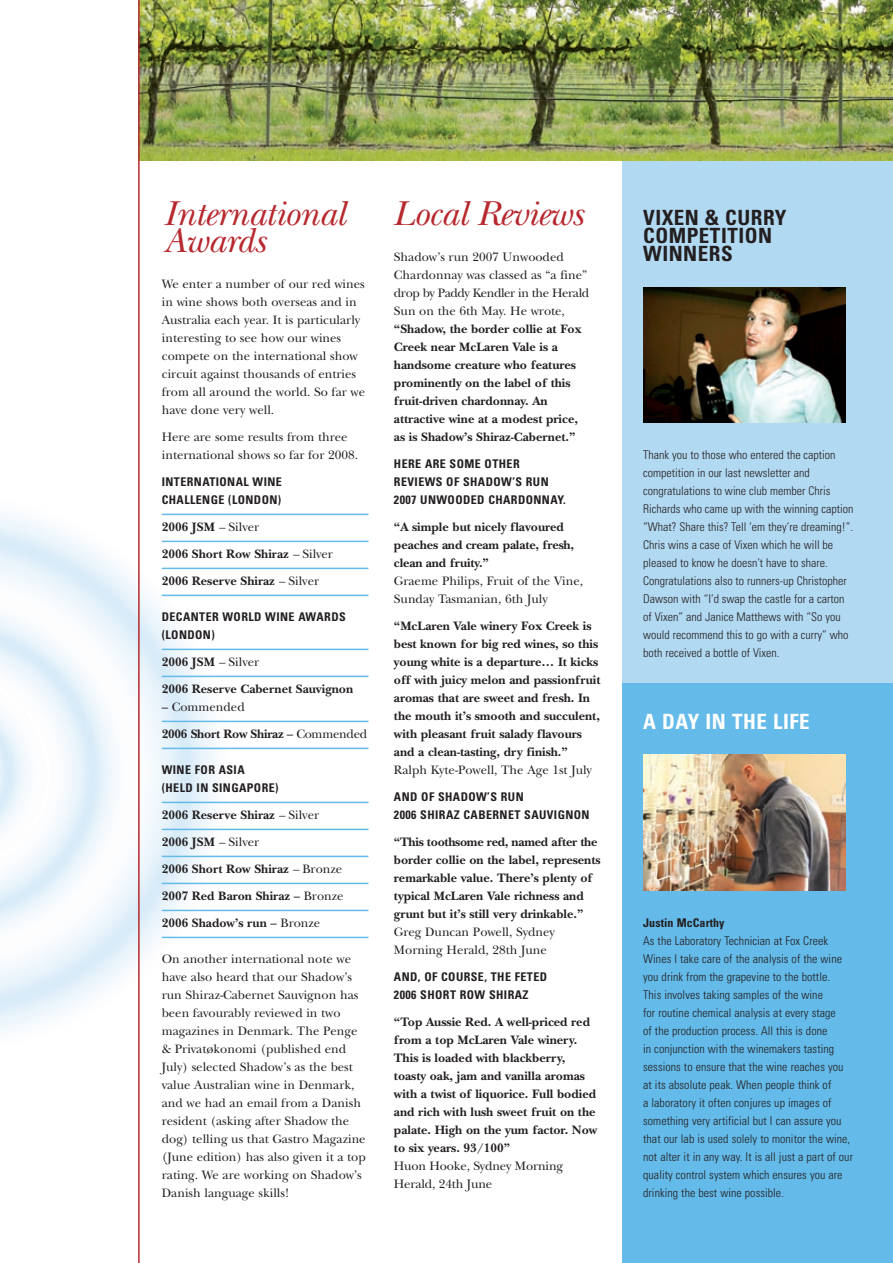
<style>
.page{position:relative;width:893px;height:1263px;background:#fff}
.page>*{position:absolute;margin:0;border:0;box-sizing:border-box;transform-origin:0 0}
.Fox_Header{font:italic 36px/27px "New Baskerville";letter-spacing:-.015em;color:#b7282e}
.Fox_Side_Header{font:700 condensed 21px/18px "Univers";letter-spacing:.025em;color:#231f20}
.Fox_Side_Header-2{font:700 condensed 21px "Univers";letter-spacing:.025em;color:#fff}
.Fox_Body{font:700 12.75px/18px "New Baskerville";color:#231f20}
.Fox_Body-2{font:12.75px/18px "New Baskerville";color:#231f20}
.Fox_Body-3{font:700 12.75px "New Baskerville";letter-spacing:-.02em;color:#231f20}
.Fox_Side_Header-3{font:300 condensed 12px/18px "Univers";letter-spacing:.005em;color:#231f20}
.Fox_Side_Story{font:300 condensed 12px/18px "Univers";color:#231f20}
.Diary_description{font:700 condensed 12px/18px "Univers";letter-spacing:.035em;color:#231f20}
.s1{font-weight:400}
.s2{font-weight:400;font-style:italic}
.s3{font-weight:700}
</style>
<div class="page">
<div style="left:623px;top:0;width:270px;height:1263px;background:#64bae9"></div>
<div style="left:623px;top:0;width:270px;height:683px;background:#b2d9f2"></div>
<img style="left:644px;top:287px;width:201px;height:136px">
<img style="left:644px;top:755px;width:201px;height:135px">
<hr style="left:162px;top:514px;width:206px;height:1px;background:#64bae9">
<hr style="left:162px;top:541px;width:206px;height:1px;background:#64bae9">
<hr style="left:162px;top:568px;width:206px;height:1px;background:#64bae9">
<hr style="left:162px;top:595px;width:206px;height:1px;background:#64bae9">
<hr style="left:162px;top:649px;width:206px;height:1px;background:#64bae9">
<hr style="left:162px;top:676px;width:206px;height:1px;background:#64bae9">
<hr style="left:162px;top:721px;width:206px;height:1px;background:#64bae9">
<hr style="left:162px;top:748px;width:206px;height:1px;background:#64bae9">
<hr style="left:162px;top:802px;width:206px;height:1px;background:#64bae9">
<hr style="left:162px;top:829px;width:206px;height:1px;background:#64bae9">
<hr style="left:162px;top:856px;width:206px;height:1px;background:#64bae9">
<hr style="left:162px;top:883px;width:206px;height:1px;background:#64bae9">
<hr style="left:162px;top:910px;width:206px;height:1px;background:#64bae9">
<hr style="left:162px;top:937px;width:206px;height:1px;background:#64bae9">
<img style="left:140px;top:0;width:753px;height:161px">
<hr style="left:138px;top:0;width:2px;height:1263px;background:#b7282e">
<p class="Fox_Header" style="left:163px;top:200px;width:183px">International<br>Awards</p>
<p class="Fox_Header" style="left:392px;top:200px;width:193px">Local Reviews</p>
<p class="Fox_Side_Header" style="left:643px;top:208px;width:145px">VIXEN &amp; CURRY<br>COMPETITION<br>WINNERS</p>
<p class="Fox_Body" style="left:394px;top:248px;width:197px"><span class="s1">Shadow’s run 2007 Unwooded<br>Chardonnay was classed as “a fine” drop by Paddy Kendler in the Herald<br>Sun on the 6th May. He wrote, </span>“Shadow, the border collie at Fox<br>Creek near McLaren Vale is a handsome creature who features prominently on the label of this fruit-driven chardonnay. An attractive wine at a modest price, as is Shadow’s Shiraz-Cabernet.”</p>
<p class="Diary_description" style="left:394px;top:455px;width:127px">HERE ARE SOME OTHER<br>REVIEWS OF SHAD</p>
<p class="Fox_Body-2" style="left:162px;top:275px;width:205px">We enter a number of our red wines in wine shows both overseas and in<br>Australia each year. It is particularly interesting to see how our wines compete on the international show circuit against thousands of entries from all around the world. So far we have done very well.</p>
<p class="Fox_Body-2" style="left:162px;top:428px;width:198px">Here are some results from three international shows so far for 2008.</p>
<p class="Diary_description" style="left:162px;top:473px;width:122px">INTERNATIONAL WINE<br>CHALL</p>
<p class="Fox_Side_Story" style="left:643px;top:446px;width:212px">Thank you to those who entered the caption competition in our last newsletter and congratulations to wine club member Chris Richards who came up with the winning caption “What? Share this? Tell ‘em they’re dreaming!”.<br>Chris wins a case of Vixen which he will be pleased to know he doesn’t have to share.<br>Congratulations also to runners-up Christopher Dawson with “I’d swap the castle for a carton of Vixen” and Janice Matthews with “So you would recommend this to go with a curry” who both received a bottle of Vixen.</p>
<p class="Diary_description" style="left:394px;top:473px;width:173px;text-indent:100px">OW’S RUN<br>2007 UNWOODED CHARDONNAY.</p>
<p class="Fox_Body" style="left:394px;top:518px;width:182px">“A simple but nicely flavoured peaches and cream palate, fresh, clean and fruity.”</p>
<p class="Fox_Body-2" style="left:394px;top:572px;width:191px">Graeme Philips, Fruit of the Vine,<br>Sunday Tasmanian, 6th July</p>
<p class="Fox_Body" style="left:394px;top:617px;width:208px">“McLaren Vale winery Fox Creek is best known for big red wines, so this young white is a departure… It kicks off with juicy melon and passionfruit aromas that are sweet and fresh. In the mouth it’s smooth and succulent, with pleasant fruit salady flavours and a clean-tasting, dry finish.” <span class="s1">Ralph Kyte-Powell, The Age 1st July</span></p>
<p class="Diary_description" style="left:394px;top:788px;width:53px">AND OF SHAD</p>
<p class="Diary_description" style="left:196px;top:491px;width:87px">ENGE (LONDON)</p>
<p class="Fox_Body" style="left:162px;top:518px;width:99px">2006 JSM <span class="s2">–</span> <span class="s1">Silver</span></p>
<p class="Fox_Body" style="left:162px;top:545px;width:173px">2006 Short Row Shiraz <span class="s2">–</span> <span class="s1">Silver</span></p>
<p class="Fox_Body" style="left:162px;top:572px;width:159px">2006 Reserve Shiraz <span class="s2">–</span> <span class="s1">Silver</span></p>
<p class="Diary_description" style="left:162px;top:608px;width:185px">DECANTER WORLD WINE AWARDS (LONDON)</p>
<p class="Fox_Body" style="left:162px;top:653px;width:99px">2006 JSM <span class="s2">–</span> <span class="s1">Silver</span></p>
<p class="Fox_Body" style="left:162px;top:680px;width:193px">2006 Reserve Cabernet Sauvignon</p>
<p class="Fox_Body-2" style="left:162px;top:698px;width:84px">– Commended</p>
<p class="Fox_Body-3" style="left:162px;top:726px;width:207px">2006 Short Row Shiraz <span class="s1">– Commended</span></p>
<p class="Diary_description" style="left:162px;top:761px;width:118px">WINE FOR ASIA<br>(HELD IN SINGAPORE)</p>
<p class="Fox_Body" style="left:162px;top:806px;width:159px">2006 Reserve Shiraz <span class="s2">–</span> <span class="s1">Silver</span></p>
<p class="Fox_Body" style="left:162px;top:833px;width:99px">2006 JSM <span class="s2">–</span> <span class="s1">Silver</span></p>
<p class="Fox_Body" style="left:162px;top:860px;width:182px">2006 Short Row Shiraz <span class="s2">–</span> <span class="s1">Bronze</span></p>
<p class="Fox_Body" style="left:162px;top:887px;width:183px">2007 Red Baron Shiraz <span class="s1">– Bronze</span></p>
<p class="Fox_Body" style="left:162px;top:914px;width:160px">2006 Shadow’s run <span class="s1">– Bronze</span></p>
<p class="Fox_Body-2" style="left:162px;top:950px;width:206px">On another international note we have also heard that our Shadow’s run Shiraz-Cabernet Sauvignon has been favourably reviewed in two magazines in Denmark. The Penge &amp; Privatøkonomi (published end July) selected Shadow’s as the best value Australian wine in Denmark, and we had an email from a Danish resident (asking after Shadow the dog) telling us that Gastro Magazine (June edition) has also given it a top rating. We are working on Shadow’s Danish language skills!</p>
<p class="Fox_Side_Header-2" style="left:643px;top:709px;width:166px">A DAY IN THE LIFE</p>
<p class="Diary_description" style="left:394px;top:788px;width:197px;text-indent:74px">OW’S RUN<br>2006 SH IRAZ CABERNET SAUVIGNON</p>
<p class="Fox_Body" style="left:394px;top:833px;width:208px">“This toothsome red, named after the border collie on the label, represents remarkable value. There’s plenty of typical McLaren Vale richness and grunt but it’s still very drinkable.” <span class="s1">Greg Duncan Powell, Sydney Morning Herald, 28th June</span></p>
<p class="Diary_description" style="left:394px;top:968px;width:153px">AND, OF COURSE, THE FETED<br>2006 SH ORT ROW SH IRAZ</p>
<p class="Fox_Body" style="left:394px;top:1013px;width:205px">“Top Aussie Red. A well-priced red from a top McLaren Vale winery.<br>This is loaded with blackberry, toasty oak, jam and vanilla aromas with a twist of liquorice. Full bodied and rich with lush sweet fruit on the palate. High on the yum factor. Now to six years. 93/100”<br><span class="s1">Huon Hooke, Sydney Morning<br>Herald, 24th June</span></p>
<p class="Fox_Side_Header-3" style="left:643px;top:914px;width:211px"><span class="s3">JUSTIN MCCARTHY<br></span>As the Laboratory Technician at Fox Creek Wines I take care of the analysis of the wine you drink from the grapevine to the bottle.<br>This involves taking samples of the wine<br>for routine chemical analysis at every stage<br>of the production process. All this is done<br>in conjunction with the winemakers tasting sessions to ensure that the wine reaches you at its absolute peak. When people think of<br>a laboratory it often conjures up images of something very artificial but I can assure you that our lab is used solely to monitor the wine, not alter it in any way. It is all just a part of our quality control system which ensures you are drinking the best wine possible.</p>
</div>
